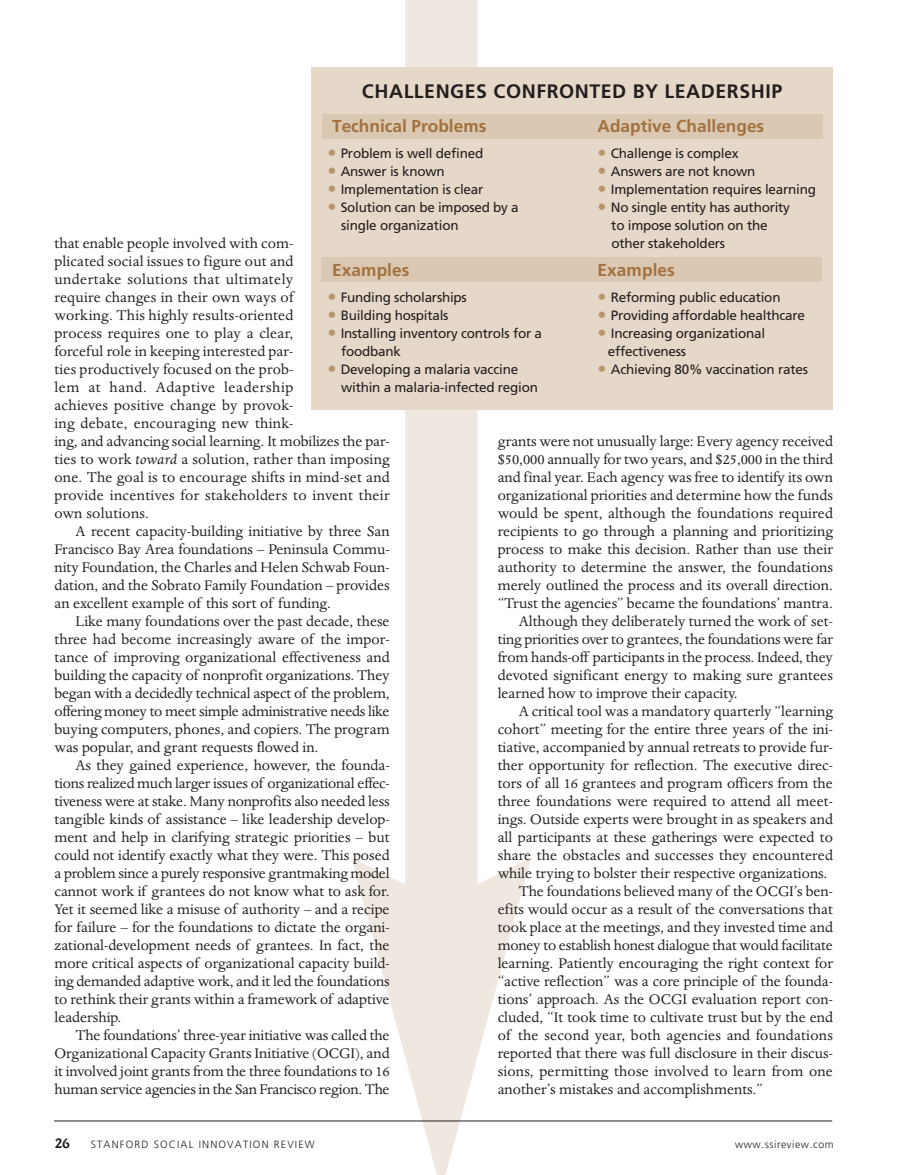
<style>
.page{position:relative;width:905px;height:1175px;background:#fff}
.page>*{position:absolute;margin:0;border:0;box-sizing:border-box;transform-origin:0 0}
.t1{font:700 19.5px "Frutiger LT Std";letter-spacing:.03em;color:#231f1f}
.t2{font:700 17.25px "Frutiger LT Std";color:#a2713e}
.t3{font:16.2px/18px "Dante MT Std";color:#231f1f;text-align:justify}
.t4{font:13.5px/18px "Frutiger LT Std";letter-spacing:-.015em;color:#231f1f}
.t5{font:700 13.5px "Cantoria MT Std";color:#231f1f}
.t6{font:300 10.5px "Frutiger LT Std";letter-spacing:.11em;color:#231f1f}
.t7{font:300 10.5px "Frutiger LT Std";letter-spacing:.055em;color:#231f1f}
.s1{font-size:18px;color:#b9946b}
.s2{font-style:italic}
</style>
<div class="page">
<div style="left:405px;top:0;width:72px;height:920px;background:#efe8e0"></div>
<svg style="left:351px;top:858px;width:180px;height:316px;fill:#efe8e1"></svg>
<hr style="left:54px;top:1120px;width:778px;height:1px;background:#231f1f">
<div style="left:311px;top:68px;width:521px;height:342px;background:#e5d8c9"></div>
<div style="left:321px;top:257px;width:500px;height:25px;background:#dbc8b3"></div>
<div style="left:322px;top:114px;width:501px;height:25px;background:#dbc8b3"></div>
<p class="t1" style="left:362px;top:84px;width:422px">CHALLENGES CONFRONTED BY LEADERSHIP</p>
<p class="t2" style="left:332px;top:120px;width:156px">Technical Problems</p>
<p class="t2" style="left:597px;top:120px;width:168px">Adaptive Challenges</p>
<p class="t4" style="left:327px;top:144px;width:157px"><span class="s1">•</span> Problem is well defined</p>
<p class="t4" style="left:597px;top:144px;width:142px"><span class="s1">•</span> Challenge is complex</p>
<p class="t4" style="left:327px;top:162px;width:119px"><span class="s1">•</span> Answer is known</p>
<p class="t4" style="left:597px;top:162px;width:159px"><span class="s1">•</span> Answers are not known</p>
<p class="t4" style="left:327px;top:180px;width:157px"><span class="s1">•</span> Implementation is clear</p>
<p class="t4" style="left:597px;top:180px;width:220px"><span class="s1">•</span> Implementation requires learning</p>
<p class="t4" style="left:327px;top:198px;width:193px"><span class="s1">•</span> Solution can be imposed by a</p>
<p class="t4" style="left:597px;top:198px;width:194px"><span class="s1">•</span> No single entity has authority</p>
<p class="t4" style="left:341px;top:216px;width:119px">single organization</p>
<p class="t4" style="left:611px;top:216px;width:158px">to impose solution on the other stakeholders</p>
<p class="t2" style="left:332px;top:264px;width:79px">Examples</p>
<p class="t2" style="left:597px;top:264px;width:79px">Examples</p>
<p class="t4" style="left:327px;top:288px;width:141px"><span class="s1">•</span> Funding scholarships</p>
<p class="t4" style="left:597px;top:288px;width:184px"><span class="s1">•</span> Reforming public education</p>
<p class="t4" style="left:327px;top:306px;width:123px"><span class="s1">•</span> Building hospitals</p>
<p class="t4" style="left:597px;top:306px;width:209px"><span class="s1">•</span> Providing affordable healthcare</p>
<p class="t4" style="left:327px;top:324px;width:216px"><span class="s1">•</span> Installing inventory controls for a</p>
<p class="t4" style="left:597px;top:324px;width:169px"><span class="s1">•</span> Increasing organizational</p>
<p class="t4" style="left:341px;top:342px;width:61px">foodbank</p>
<p class="t4" style="left:608px;top:342px;width:80px">effectiveness</p>
<p class="t4" style="left:327px;top:360px;width:192px"><span class="s1">•</span> Developing a malaria vaccine</p>
<p class="t4" style="left:597px;top:360px;width:212px"><span class="s1">•</span> Achieving 80% vaccination rates</p>
<p class="t4" style="left:341px;top:378px;width:198px">within a malaria-infected region</p>
<p class="t3" style="left:54px;top:235px;width:337px;text-align:left">that enable people involved with com-<br>plicated social issues to figure out and<br>undertake solutions that ultimately<br>require changes in their own ways of<br>working. This highly results-oriented<br>process requires one to play a clear,<br>forceful role in keeping interested par-<br>ties productively focused on the prob-<br>lem at hand. Adaptive leadership<br>achieves positive change by provok-<br>ing debate, encouraging new think-<br>ing, and advancing social learning. It mobilizes the par&shy;ties to work <span class="s2">toward</span> a solution, rather than imposing one. The goal is to encourage shifts in mind-set and provide incentives for stakeholders to invent their own solutions.</p>
<p class="t3" style="left:54px;top:523px;width:337px;text-indent:21px">A recent capacity-building initiative by three San Francisco Bay Area foundations – Peninsula Commu&shy;nity Foundation, the Charles and Helen Schwab Foun&shy;dation, and the Sobrato Family Foundation – provides an excellent example of this sort of funding.</p>
<p class="t3" style="left:54px;top:613px;width:337px;text-indent:21px">Like many foundations over the past decade, these three had become increasingly aware of the impor&shy;tance of improving organizational effectiveness and building the capacity of nonprofit organizations. They began with a decidedly technical aspect of the problem, offering money to meet simple administrative needs like buying computers, phones, and copiers. The program was popular, and grant requests flowed in.</p>
<p class="t3" style="left:54px;top:757px;width:337px;text-indent:21px">As they gained experience, however, the founda&shy;tions realized much larger issues of organizational effec&shy;tiveness were at stake. Many nonprofits also needed less tangible kinds of assistance – like leadership develop&shy;ment and help in clarifying strategic priorities – but could not identify exactly what they were. This posed a problem since a purely responsive grantmaking model cannot work if grantees do not know what to ask for.<br>Yet it seemed like a misuse of authority – and a recipe for failure – for the foundations to dictate the organi&shy;zational-development needs of grantees. In fact, the more critical aspects of organizational capacity build&shy;ing demanded adaptive work, and it led the foundations to rethink their grants within a framework of adaptive leadership.</p>
<p class="t3" style="left:54px;top:1027px;width:337px;text-indent:21px">The foundations’ three-year initiative was called the Organizational Capacity Grants Initiative (OCGI), and it involved joint grants from the three foundations to 16 human service agencies in the San Francisco region. The</p>
<p class="t3" style="left:497px;top:433px;width:337px">grants were not unusually large: Every agency received</p>
<p class="t3" style="left:497px;top:451px;width:337px">$50,000 annually for two years, and $25,000 in the third</p>
<p class="t3" style="left:497px;top:469px;width:337px">and final year. Each agency was free to identify its own</p>
<p class="t3" style="left:497px;top:487px;width:337px">organizational priorities and determine how the funds</p>
<p class="t3" style="left:497px;top:505px;width:336px">would be spent, although the foundations required</p>
<p class="t3" style="left:497px;top:523px;width:337px">recipients to go through a planning and prioritizing</p>
<p class="t3" style="left:497px;top:541px;width:337px">process to make this decision. Rather than use their</p>
<p class="t3" style="left:497px;top:559px;width:337px">authority to determine the answer, the foundations</p>
<p class="t3" style="left:497px;top:577px;width:337px">merely outlined the process and its overall direction.</p>
<p class="t3" style="left:497px;top:595px;width:337px">“Trust the agencies” became the foundations’ mantra.</p>
<p class="t3" style="left:518px;top:613px;width:316px">Although they deliberately turned the work of set-</p>
<p class="t3" style="left:497px;top:631px;width:337px">ting priorities over to grantees, the foundations were far</p>
<p class="t3" style="left:497px;top:649px;width:337px">from hands-off participants in the process. Indeed, they</p>
<p class="t3" style="left:497px;top:667px;width:337px">devoted significant energy to making sure grantees</p>
<p class="t3" style="left:497px;top:685px;width:241px">learned how to improve their capacity.</p>
<p class="t3" style="left:518px;top:703px;width:316px">A critical tool was a mandatory quarterly “learning</p>
<p class="t3" style="left:497px;top:721px;width:337px">cohort” meeting for the entire three years of the ini-</p>
<p class="t3" style="left:497px;top:739px;width:337px">tiative, accompanied by annual retreats to provide fur-</p>
<p class="t3" style="left:497px;top:757px;width:337px">ther opportunity for reflection. The executive direc-</p>
<p class="t3" style="left:497px;top:775px;width:337px">tors of all 16 grantees and program officers from the</p>
<p class="t3" style="left:497px;top:793px;width:337px">three foundations were required to attend all meet-</p>
<p class="t3" style="left:497px;top:811px;width:337px">ings. Outside experts were brought in as speakers and</p>
<p class="t3" style="left:497px;top:829px;width:337px">all participants at these gatherings were expected to</p>
<p class="t3" style="left:497px;top:847px;width:337px">share the obstacles and successes they encountered</p>
<p class="t3" style="left:497px;top:865px;width:331px">while trying to bolster their respective organizations.</p>
<p class="t3" style="left:518px;top:883px;width:316px">The foundations believed many of the OCGI’s ben-</p>
<p class="t3" style="left:497px;top:901px;width:337px">efits would occur as a result of the conversations that</p>
<p class="t3" style="left:497px;top:919px;width:337px">took place at the meetings, and they invested time and</p>
<p class="t3" style="left:497px;top:937px;width:337px">money to establish honest dialogue that would facilitate</p>
<p class="t3" style="left:497px;top:955px;width:337px">learning. Patiently encouraging the right context for</p>
<p class="t3" style="left:497px;top:973px;width:337px">“active reflection” was a core principle of the founda-</p>
<p class="t3" style="left:497px;top:991px;width:337px">tions’ approach. As the OCGI evaluation report con-</p>
<p class="t3" style="left:497px;top:1009px;width:337px">cluded, “It took time to cultivate trust but by the end</p>
<p class="t3" style="left:497px;top:1027px;width:337px">of the second year, both agencies and foundations</p>
<p class="t3" style="left:497px;top:1045px;width:337px">reported that there was full disclosure in their discus-</p>
<p class="t3" style="left:497px;top:1063px;width:337px">sions, permitting those involved to learn from one</p>
<p class="t3" style="left:497px;top:1081px;width:267px">another’s mistakes and accomplishments.”</p>
<p class="t5" style="left:55px;top:1138px;width:17px">26</p>
<p class="t6" style="left:91px;top:1139px;width:225px">STANFORD SOCIAL INNOVATION REVIEW</p>
<p class="t7" style="left:735px;top:1139px;width:100px">www.ssireview.com</p>
</div>
